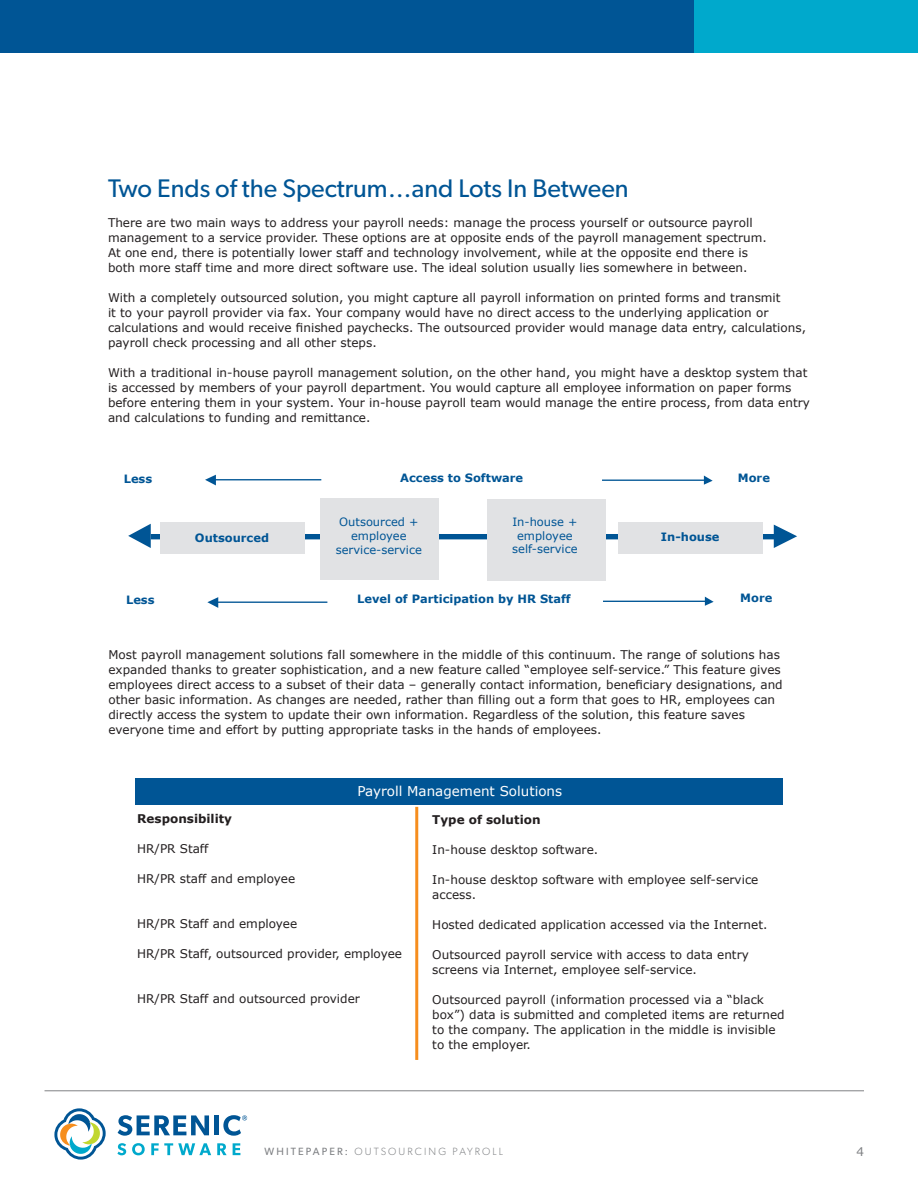
<style>
.page{position:relative;width:918px;height:1188px;background:#fff}
.page>*{position:absolute;margin:0;border:0;box-sizing:border-box;transform-origin:0 0}
.t1{font:25.5px "Gibson";color:#005595}
.t2{font:13.5px "Verdana";color:#fff}
.t3{font:12px/15px "Verdana";color:#231f20}
.t4{font:700 12px "Verdana";color:#231f20}
.t5{font:12px "Verdana";color:#808285}
.t6{font:700 11.55px "Verdana";color:#005595}
.t7{font:11.55px "Verdana";color:#005595}
.t8{font:300 10.5px "Gibson";letter-spacing:.2em;color:#808285}
.s1{font-weight:400}
</style>
<div class="page">
<div style="left:0;top:0;width:694px;height:52px;background:#005595"></div>
<div style="left:694px;top:0;width:224px;height:52px;background:#00a9cc"></div>
<hr style="left:45px;top:1090px;width:819px;height:1px;background:#808285">
<svg style="left:118px;top:1115px;width:91px;height:21px"></svg>
<div style="left:214px;top:1115px;width:5px;height:20px;background:#005595"></div>
<svg style="left:117px;top:1143px;width:9px;height:12px"></svg>
<svg style="left:132px;top:1143px;width:13px;height:12px"></svg>
<svg style="left:151px;top:1143px;width:60px;height:12px"></svg>
<svg style="left:217px;top:1143px;width:10px;height:12px"></svg>
<svg style="left:233px;top:1143px;width:7px;height:12px"></svg>
<svg style="left:54px;top:1108px;width:52px;height:52px"></svg>
<svg style="left:223px;top:1115px;width:24px;height:21px"></svg>
<div style="left:135px;top:778px;width:648px;height:27px;background:#005595"></div>
<hr style="left:415px;top:807px;width:3px;height:253px;background:#f68e1e">
<div style="left:151px;top:534px;width:628px;height:5px;background:#005595"></div>
<div style="left:320px;top:498px;width:119px;height:82px;background:#e1e2e4"></div>
<div style="left:488px;top:499px;width:118px;height:82px;background:#e1e2e4"></div>
<div style="left:618px;top:522px;width:145px;height:31px;background:#e1e2e4"></div>
<div style="left:160px;top:522px;width:145px;height:32px;background:#e1e2e4"></div>
<svg style="left:774px;top:525px;width:23px;height:23px"></svg>
<svg style="left:128px;top:524px;width:23px;height:24px"></svg>
<hr style="left:215px;top:479px;width:106px;height:1px;background:#005595">
<svg style="left:205px;top:475px;width:11px;height:10px"></svg>
<hr style="left:602px;top:480px;width:103px;height:1px;background:#005595">
<svg style="left:704px;top:476px;width:9px;height:9px"></svg>
<hr style="left:217px;top:602px;width:110px;height:1px;background:#005595">
<svg style="left:207px;top:597px;width:11px;height:11px"></svg>
<hr style="left:603px;top:601px;width:103px;height:1px;background:#005595">
<svg style="left:705px;top:597px;width:9px;height:9px"></svg>
<p class="t1" style="left:108px;top:173px;width:522px">Two Ends of the Spectrum…and Lots In Between</p>
<p class="t3" style="left:108px;top:215px;width:646px">There are two main ways to address your payroll needs: manage the process yourself or outsource payroll</p>
<p class="t3" style="left:108px;top:230px;width:660px">management to a service provider. These options are at opposite ends of the payroll management spectrum.</p>
<p class="t3" style="left:108px;top:245px;width:641px">At one end, there is potentially lower staff and technology involvement, while at the opposite end there is</p>
<p class="t3" style="left:108px;top:260px;width:641px">both more staff time and more direct software use. The ideal solution usually lies somewhere in between.</p>
<p class="t3" style="left:108px;top:290px;width:674px">With a completely outsourced solution, you might capture all payroll information on printed forms and transmit</p>
<p class="t3" style="left:108px;top:305px;width:662px">it to your payroll provider via fax. Your company would have no direct access to the underlying application or</p>
<p class="t3" style="left:108px;top:320px;width:700px">calculations and would receive finished paychecks. The outsourced provider would manage data entry, calculations, payroll check processing and all other steps.</p>
<p class="t3" style="left:108px;top:365px;width:704px">With a traditional in-house payroll management solution, on the other hand, you might have a desktop system that is accessed by members of your payroll department. You would capture all employee information on paper forms before entering them in your system. Your in-house payroll team would manage the entire process, from data entry and calculations to funding and remittance.</p>
<p class="t6" style="left:124px;top:470px;width:30px">Less</p>
<p class="t6" style="left:400px;top:470px;width:124px">Access to Software</p>
<p class="t6" style="left:738px;top:470px;width:34px">More</p>
<p class="t7" style="left:512px;top:514px;width:67px">In-house +</p>
<p class="t7" style="left:517px;top:527px;width:57px">employee</p>
<p class="t7" style="left:512px;top:541px;width:67px">self-service</p>
<p class="t7" style="left:339px;top:514px;width:81px">Outsourced +</p>
<p class="t7" style="left:351px;top:528px;width:57px">employee</p>
<p class="t7" style="left:336px;top:542px;width:88px">service-service</p>
<p class="t6" style="left:195px;top:529px;width:76px">Outsourced</p>
<p class="t6" style="left:661px;top:529px;width:60px">In-house</p>
<p class="t6" style="left:126px;top:591px;width:30px">Less</p>
<p class="t6" style="left:357px;top:591px;width:215px">Level of Participation by HR Staff</p>
<p class="t6" style="left:740px;top:589px;width:34px">More</p>
<p class="t3" style="left:108px;top:647px;width:674px">Most payroll management solutions fall somewhere in the middle of this continuum. The range of solutions has expanded thanks to greater sophistication, and a new feature called “employee self-service.” This feature gives</p>
<p class="t3" style="left:108px;top:677px;width:676px">employees direct access to a subset of their data – generally contact information, beneficiary designations, and other basic information. As changes are needed, rather than filling out a form that goes to HR, employees can</p>
<p class="t3" style="left:108px;top:707px;width:638px">directly access the system to update their own information. Regardless of the solution, this feature saves</p>
<p class="t3" style="left:108px;top:722px;width:495px">everyone time and effort by putting appropriate tasks in the hands of employees.</p>
<p class="t2" style="left:357px;top:782px;width:206px">Payroll Management Solutions</p>
<p class="t4" style="left:137px;top:810px;width:96px">Responsibility</p>
<p class="t3" style="left:137px;top:841px;width:73px">HR/PR Staff</p>
<p class="t3" style="left:137px;top:871px;width:160px">HR/PR staff and employee</p>
<p class="t3" style="left:137px;top:916px;width:161px">HR/PR Staff and employee</p>
<p class="t3" style="left:137px;top:946px;width:266px">HR/PR Staff, outsourced provider, employee</p>
<p class="t3" style="left:137px;top:991px;width:224px">HR/PR Staff and outsourced provider</p>
<p class="t4" style="left:432px;top:811px;width:110px">Type of solution</p>
<p class="t3" style="left:432px;top:842px;width:167px">In-house desktop software.</p>
<p class="t3" style="left:432px;top:872px;width:328px">In-house desktop software with employee self-service</p>
<p class="t3" style="left:432px;top:887px;width:45px">access.</p>
<p class="t3" style="left:432px;top:917px;width:337px">Hosted dedicated application accessed via the Internet.</p>
<p class="t3" style="left:432px;top:947px;width:318px">Outsourced payroll service with access to data entry screens via Internet, employee self-service.</p>
<p class="t3" style="left:432px;top:992px;width:354px">Outsourced payroll (information processed via a “black box”) data is submitted and completed items are returned to the company. The application in the middle is invisible to the employer.</p>
<p class="t8" style="left:265px;top:1146px;width:240px"><span class="s1">WHITEPAPER:</span> OUTSOURCING PAYROLL</p>
<p class="t5" style="left:856px;top:1143px;width:9px">4</p>
</div>
